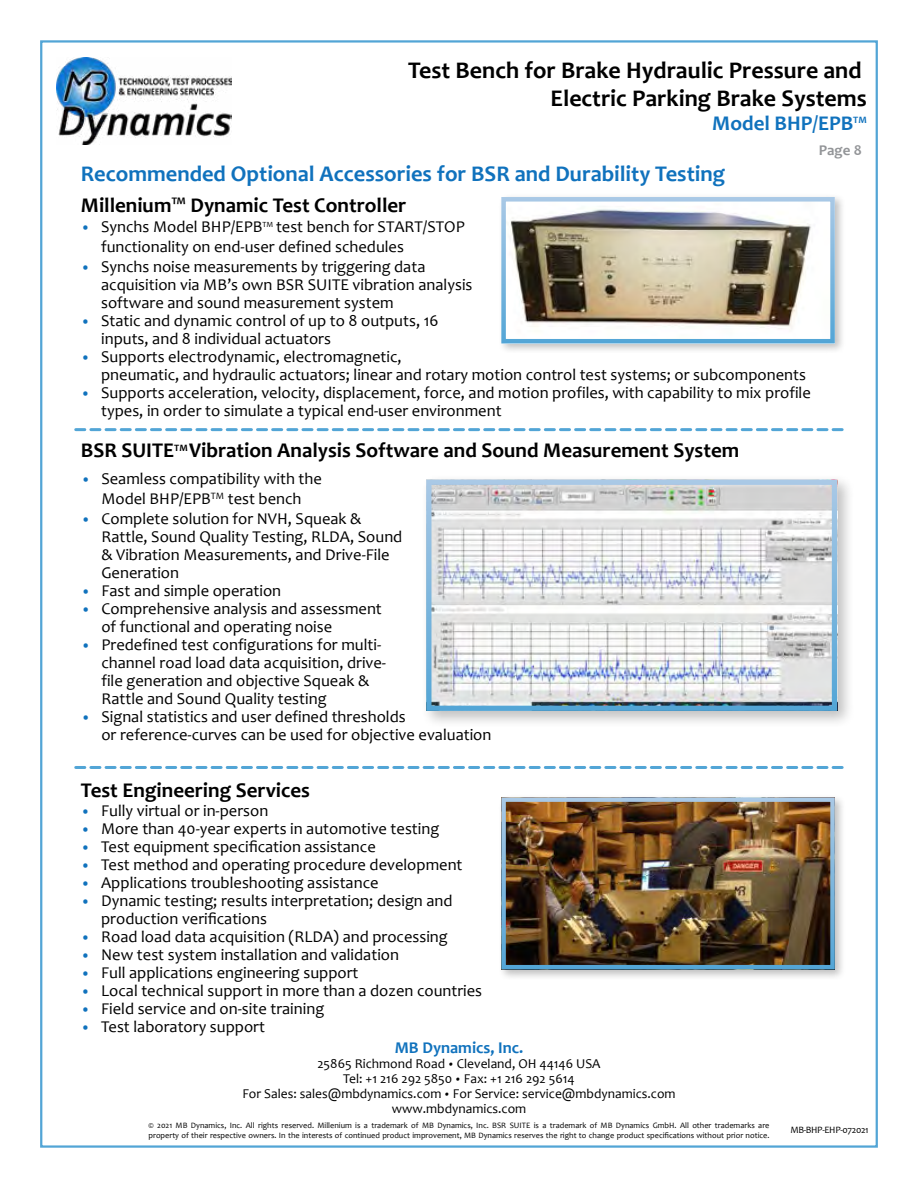
<style>
.page{position:relative;width:918px;height:1188px;background:#fff}
.page>*{position:absolute;margin:0;border:0;box-sizing:border-box;transform-origin:0 0}
.t1{font:700 24px "Candara";color:#000}
.t2{font:700 22.5px "Candara";color:#1072bd}
.t3{font:700 21px "Candara";color:#000}
.t4{font:700 21px "Candara";color:#1072bd}
.t5{font:16.5px/18px "Candara";color:#000}
.t6{font:700 16.5px "Candara";color:#1072bd}
.t7{font:700 15px "Candara";color:#939598}
.t8{font:13.5px "Candara";color:#000}
.t9{font:9.75px "Candara";letter-spacing:-.03em;color:#000}
.t10{font:8.25px/9.9px "Candara";color:#000}
.s1{font-size:14.25px;color:#1072bd}
.s2{font-size:22.5px}
</style>
<div class="page">
<img style="left:56px;top:57px;width:175px;height:88px">
<div style="left:498px;top:193px;width:347px;height:161px;background:#000;opacity:.25"></div>
<img style="left:507px;top:203px;width:322px;height:134px">
<div style="left:501px;top:197px;width:334px;height:146px;border:5px solid #fff"></div>
<div style="left:420px;top:474px;width:434px;height:255px;background:#000;opacity:.25"></div>
<img style="left:432px;top:486px;width:399px;height:219px">
<svg style="left:76px;top:428px;width:766px;height:3px"></svg>
<svg style="left:76px;top:766px;width:766px;height:3px"></svg>
<div style="left:498px;top:794px;width:347px;height:186px;background:#000;opacity:.25"></div>
<img style="left:507px;top:803px;width:322px;height:160px">
<p class="t1" style="left:408px;top:55px;width:455px">Test Bench for Brake Hydraulic Pressure and</p>
<p class="t1" style="left:550px;top:83px;width:318px">Electric Parking Brake Systems</p>
<p class="t4" style="left:712px;top:110px;width:156px">Model BHP/EPB<sup>TM</sup></p>
<p class="t2" style="left:81px;top:160px;width:646px">Recommended Optional Accessories for BSR and Durability Testing</p>
<p class="t3" style="left:81px;top:192px;width:327px">Millenium™ Dynamic Test Controller</p>
<p class="t5" style="left:101px;top:217px;width:365px;line-height:19.8px;text-indent:-20px"><span class="s1">•</span> Synchs Model BHP/EPB<sup>TM</sup> test bench for START/STOP functionality on end-user defined schedules</p>
<p class="t5" style="left:101px;top:257px;width:373px;text-indent:-20px"><span class="s1">•</span> Synchs noise measurements by triggering data acquisition via MB’s own BSR SUITE vibration analysis software and sound measurement system</p>
<p class="t5" style="left:101px;top:311px;width:339px;text-indent:-20px"><span class="s1">•</span> Static and dynamic control of up to 8 outputs, 16 inputs, and 8 individual actuators</p>
<p class="t5" style="left:101px;top:347px;width:706px;text-indent:-20px"><span class="s1">•</span> Supports electrodynamic, electromagnetic,<br>pneumatic, and hydraulic actuators; linear and rotary motion control test systems; or subcomponents</p>
<p class="t5" style="left:101px;top:383px;width:711px;text-indent:-20px"><span class="s1">•</span> Supports acceleration, velocity, displacement, force, and motion profiles, with capability to mix profile types, in order to simulate a typical end-user environment</p>
<p class="t3" style="left:81px;top:437px;width:660px">BSR SUITE<sup>TM</sup>Vibration Analysis Software and Sound Measurement System</p>
<p class="t5" style="left:81px;top:469px;width:242px;line-height:19.8px;text-align:center"><span class="s1">•</span> Seamless compatibility with the<br>Model BHP/EPB<sup>TM</sup> test bench</p>
<p class="t5" style="left:101px;top:510px;width:302px;text-indent:-20px"><span class="s1">•</span> Complete solution for NVH, Squeak &amp; Rattle, Sound Quality Testing, RLDA, Sound &amp; Vibration Measurements, and Drive-File Generation</p>
<p class="t5" style="left:81px;top:582px;width:202px"><span class="s1">•</span> Fast and simple operation</p>
<p class="t5" style="left:101px;top:600px;width:282px;text-indent:-20px"><span class="s1">•</span> Comprehensive analysis and assessment of functional and operating noise</p>
<p class="t5" style="left:101px;top:636px;width:286px;text-indent:-20px"><span class="s1">•</span> Predefined test configurations for multi&shy;channel road load data acquisition, drive&shy;file generation and objective Squeak &amp; Rattle and Sound Quality testing</p>
<p class="t5" style="left:101px;top:708px;width:392px;text-indent:-20px"><span class="s1">•</span> Signal statistics and user defined thresholds<br>or reference-curves can be used for objective evaluation</p>
<p class="t7" style="left:819px;top:141px;width:44px">Page 8</p>
<p class="t3" style="left:81px;top:777px;width:231px">Test Engineering Services</p>
<p class="t5" style="left:81px;top:802px;width:189px"><span class="s1">•</span> Fully virtual or in-person</p>
<p class="t5" style="left:81px;top:820px;width:360px"><span class="s1">•</span> More than 40-year experts in automotive testing</p>
<p class="t5" style="left:81px;top:838px;width:296px"><span class="s1">•</span> Test equipment specification assistance</p>
<p class="t5" style="left:81px;top:856px;width:383px"><span class="s1">•</span> Test method and operating procedure development</p>
<p class="t5" style="left:81px;top:874px;width:299px"><span class="s1">•</span> Applications troubleshooting assistance</p>
<p class="t5" style="left:101px;top:892px;width:353px;text-indent:-20px"><span class="s1">•</span> Dynamic testing; results interpretation; design and production verifications</p>
<p class="t5" style="left:81px;top:928px;width:368px"><span class="s1">•</span> Road load data acquisition (RLDA) and processing</p>
<p class="t5" style="left:81px;top:946px;width:320px"><span class="s1">•</span> New test system installation and validation</p>
<p class="t5" style="left:81px;top:964px;width:279px"><span class="s1">•</span> Full applications engineering support</p>
<p class="t5" style="left:81px;top:982px;width:403px"><span class="s1">•</span> Local technical support in more than a dozen countries</p>
<p class="t5" style="left:81px;top:1000px;width:245px"><span class="s1">•</span> Field service and on-site training</p>
<p class="t5" style="left:81px;top:1018px;width:186px"><span class="s1">•</span> Test laboratory support</p>
<p class="t6" style="left:395px;top:1037px;width:130px">MB Dynamics, Inc.</p>
<p class="t8" style="left:317px;top:1055px;width:285px">25865 Richmond Road <span class="s2">·</span> Cleveland, OH 44146 USA</p>
<p class="t8" style="left:343px;top:1070px;width:233px">Tel: +1 216 292 5850 <span class="s2">·</span> Fax: +1 216 292 5614</p>
<p class="t8" style="left:242px;top:1085px;width:435px">For Sales: sales@mbdynamics.com <span class="s2">·</span> For Service: service@mbdynamics.com</p>
<p class="t8" style="left:392px;top:1100px;width:136px">www.mbdynamics.com</p>
<p class="t10" style="left:148px;top:1120px;width:623px">© 2021 MB Dynamics, Inc. All rights reserved. Millenium is a trademark of MB Dynamics, Inc. BSR SUITE is a trademark of MB Dynamics GmbH. All other trademarks are property of their respective owners. In the interests of continued product improvement, MB Dynamics reserves the right to change product specifications without prior notice.</p>
<p class="t9" style="left:790px;top:1124px;width:80px">MB-BHP-EHP-072021</p>
</div>
